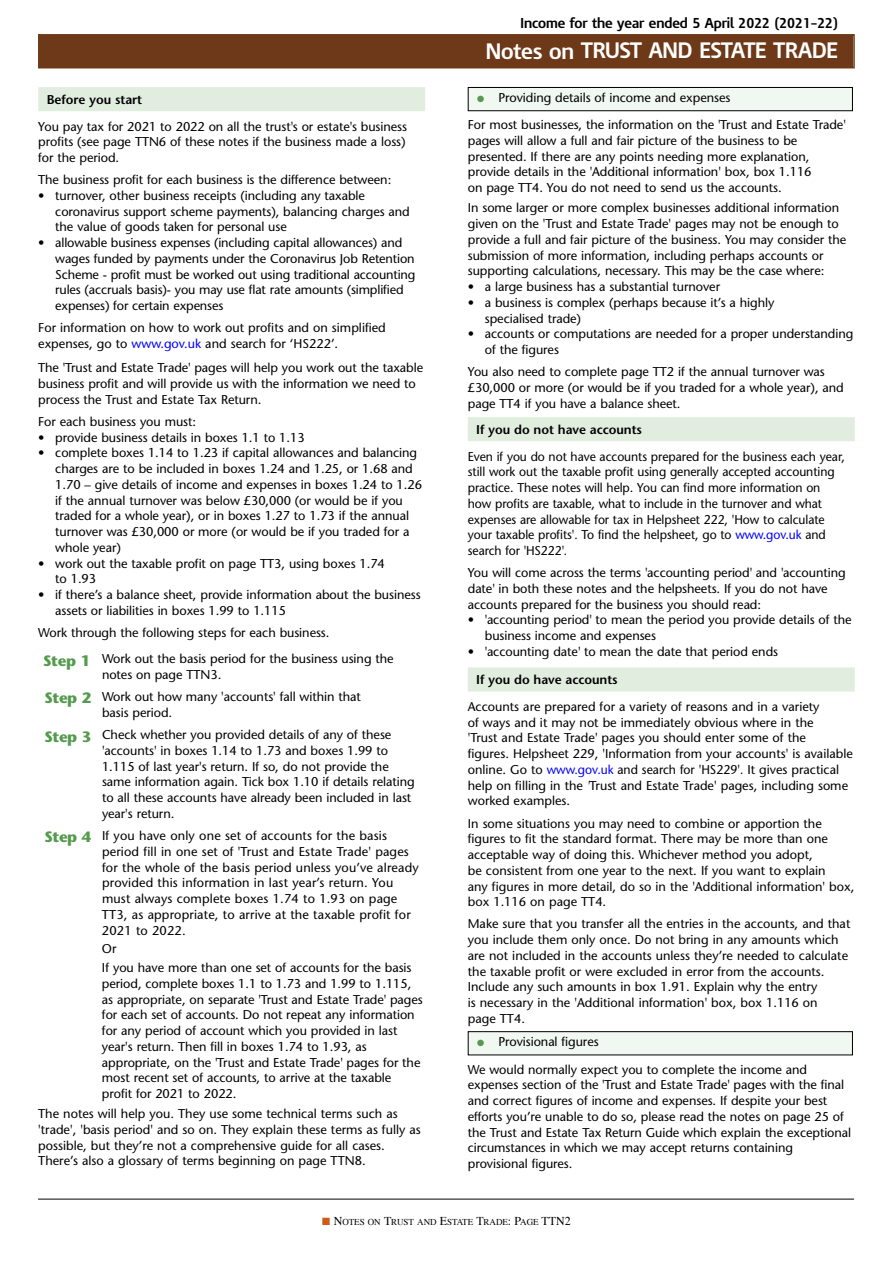
<style>
.page{position:relative;width:893px;height:1263px;background:#fff}
.page>*{position:absolute;margin:0;border:0;box-sizing:border-box;transform-origin:0 0}
.t1{font:700 21px "IR Modena";letter-spacing:-.005em;color:#fff}
.t2{font:700 15px "Stone Sans";letter-spacing:-.02em;color:#549b4d}
.t3{font:700 13.5px "IR Modena";letter-spacing:-.005em;color:#000}
.t4{font:12.75px/15.8px "Stone Sans";letter-spacing:-.005em;color:#000}
.t5{font:12.75px/15.8px "Stone Sans";letter-spacing:-.005em;color:#000;scale:.96 1}
.t6{font:600 12.75px "Stone Sans";letter-spacing:-.005em;color:#000}
.t7{font:9px "Times";letter-spacing:-.005em;color:#000}
.s1{color:#0000fd}
.s2{color:#549b4d}
.s3{font-style:italic}
.s4{color:#ce5b19}
.s5{font-size:12px}
</style>
<div class="page">
<hr style="left:38px;top:1199px;width:816px;height:1px;background:#000">
<div style="left:40px;top:36px;width:813px;height:31px;background:#6d3918"></div>
<div style="left:38px;top:34px;width:817px;height:34px;border:2px solid #6d3918"></div>
<div style="left:38px;top:87px;width:387px;height:24px;background:#e0eddf"></div>
<div style="left:468px;top:417px;width:387px;height:24px;background:#e0eddf"></div>
<div style="left:468px;top:667px;width:387px;height:24px;background:#e0eddf"></div>
<div style="left:468px;top:1032px;width:384px;height:23px;background:#f1f7f1"></div>
<div style="left:468px;top:1031px;width:385px;height:24px;border:1px solid #000"></div>
<div style="left:468px;top:87px;width:384px;height:24px;background:#f1f7f1"></div>
<div style="left:468px;top:87px;width:385px;height:24px;border:1px solid #000"></div>
<p class="t6" style="left:47px;top:94px;width:97px">Before you start</p>
<p class="t4" style="left:38px;top:120px;width:370px;text-align:justify">You pay tax for 2021 to 2022 on all the trust's or estate's business profits (see page TTN6 of these notes if the business made a loss) for the period.</p>
<p class="t4" style="left:38px;top:173px;width:355px">The business profit for each business is the difference between:</p>
<p class="t4" style="left:55px;top:189px;width:356px;text-indent:-17px">• turnover, other business receipts (including any taxable coronavirus support scheme payments), balancing charges and the value of goods taken for personal use</p>
<p class="t4" style="left:55px;top:236px;width:362px;text-indent:-17px">• allowable business expenses (including capital allowances) and wages funded by payments under the Coronavirus Job Retention Scheme - profit must be worked out using traditional accounting rules (accruals basis)- you may use flat rate amounts (simplified expenses) for certain expenses</p>
<p class="t4" style="left:38px;top:321px;width:349px">For information on how to work out profits and on simplified expenses, go to <span class="s1">www.gov.uk</span> and search for ‘HS222’.</p>
<p class="t4" style="left:38px;top:361px;width:386px">The 'Trust and Estate Trade' pages will help you work out the taxable business profit and will provide us with the information we need to process the Trust and Estate Tax Return.</p>
<p class="t4" style="left:38px;top:415px;width:159px">For each business you must:</p>
<p class="t4" style="left:38px;top:431px;width:268px">• provide business details in boxes 1.1 to 1.13</p>
<p class="t4" style="left:55px;top:446px;width:368px;text-indent:-17px">• complete boxes 1.14 to 1.23 if capital allowances and balancing charges are to be included in boxes 1.24 and 1.25, or 1.68 and 1.70 – give details of income and expenses in boxes 1.24 to 1.26 if the annual turnover was below £30,000 (or would be if you traded for a whole year), or in boxes 1.27 to 1.73 if the annual turnover was £30,000 or more (or would be if you traded for a whole year)</p>
<p class="t4" style="left:55px;top:557px;width:331px;text-indent:-17px">• work out the taxable profit on page TT3, using boxes 1.74 to 1.93</p>
<p class="t4" style="left:55px;top:588px;width:367px;text-indent:-17px">• if there’s a balance sheet, provide information about the business assets or liabilities in boxes 1.99 to 1.115</p>
<p class="t4" style="left:102px;top:621px;width:293px;line-height:26.4px;text-indent:-64px">Work through the following steps for each business.<br>Work out the basis period for the business using the</p>
<p class="t4" style="left:102px;top:665px;width:260px;line-height:22px">notes on page TTN3.<br>Work out how many 'accounts' fall within that</p>
<p class="t4" style="left:102px;top:703px;width:291px;line-height:22px">basis period.<br>Check whether you provided details of any of these</p>
<p class="t4" style="left:102px;top:744px;width:314px">'accounts' in boxes 1.14 to 1.73 and boxes 1.99 to 1.115 of last year's return. If so, do not provide the same information again. Tick box 1.10 if details relating to all these accounts have already been included in last year's return.</p>
<p class="t4" style="left:102px;top:829px;width:318px">If you have only one set of accounts for the basis period fill in one set of 'Trust and Estate Trade' pages for the whole of the basis period unless you’ve already provided this information in last year’s return. You must always complete boxes 1.74 to 1.93 on page TT3, as appropriate, to arrive at the taxable profit for 2021 to 2022.</p>
<p class="t4" style="left:102px;top:941px;width:311px;line-height:18.8px">Or<br>If you have more than one set of accounts for the basis</p>
<p class="t4" style="left:102px;top:977px;width:322px">period, complete boxes 1.1 to 1.73 and 1.99 to 1.115, as appropriate, on separate 'Trust and Estate Trade' pages for each set of accounts. Do not repeat any information for any period of account which you provided in last year's return. Then fill in boxes 1.74 to 1.93, as appropriate, on the 'Trust and Estate Trade' pages for the most recent set of accounts, to arrive at the taxable profit for 2021 to 2022.</p>
<p class="t4" style="left:38px;top:1107px;width:384px">The notes will help you. They use some technical terms such as 'trade', 'basis period' and so on. They explain these terms as fully as possible, but they’re not a comprehensive guide for all cases.<br>There’s also a glossary of terms beginning on page TTN8.</p>
<p class="t2" style="left:43px;top:655px;width:48px">Step 1</p>
<p class="t2" style="left:44px;top:692px;width:48px">Step 2</p>
<p class="t2" style="left:44px;top:730px;width:48px">Step 3</p>
<p class="t2" style="left:44px;top:831px;width:48px">Step 4</p>
<p class="t3" style="left:521px;top:18px;width:319px">Income for the year ended 5 April 2022 (2021–22)</p>
<h1 class="t1" style="left:486px;top:43px;width:354px">Notes on TRUST AND ESTATE TRADE</h1>
<p class="t4" style="left:477px;top:91px;width:255px"><span class="s2">●</span> Providing details of income and expenses</p>
<p class="t4" style="left:468px;top:118px;width:380px">For most businesses, the information on the 'Trust and Estate Trade' pages will allow a full and fair picture of the business to be presented. If there are any points needing more explanation, provide details in the 'Additional information' box, box 1.116<br>on page TT4. You do not need to send us the accounts.</p>
<p class="t4" style="left:468px;top:201px;width:380px">In some larger or more complex businesses additional information given on the 'Trust and Estate Trade' pages may not be enough to provide a full and fair picture of the business. You may consider the submission of more information, including perhaps accounts or supporting calculations, necessary. This may be the case where:</p>
<p class="t4" style="left:468px;top:280px;width:254px">• a large business has a substantial turnover</p>
<p class="t4" style="left:485px;top:296px;width:291px;text-indent:-17px">• a business is complex (perhaps because it’s a highly specialised trade)</p>
<p class="t4" style="left:485px;top:327px;width:370px;text-indent:-17px">• accounts or computations are needed for a proper understanding of the figures</p>
<p class="t4" style="left:468px;top:365px;width:377px">You also need to complete page TT2 if the annual turnover was £30,000 or more (or would be if you traded for a whole year), and page TT4 if you have a balance sheet.</p>
<p class="t6" style="left:476px;top:424px;width:167px">If you do not have accounts</p>
<p class="t5" style="left:468px;top:450px;width:394px">Even if you do not have accounts prepared for the business each year, still work out the taxable profit using generally accepted accounting practice. These notes will help. You can find more information on how profits are taxable, what to include in the turnover and what expenses are allowable for tax in Helpsheet 222, 'How to calculate your taxable profits'<span class="s3">.</span> To find the helpsheet, go to <span class="s1">www.gov.uk</span> and search for 'HS222'<span class="s3">.</span></p>
<p class="t4" style="left:468px;top:566px;width:379px">You will come across the terms 'accounting period' and 'accounting date' in both these notes and the helpsheets. If you do not have accounts prepared for the business you should read:</p>
<p class="t4" style="left:485px;top:613px;width:368px;text-indent:-17px">• 'accounting period' to mean the period you provide details of the business income and expenses</p>
<p class="t4" style="left:468px;top:645px;width:312px">• 'accounting date' to mean the date that period ends</p>
<p class="t6" style="left:476px;top:675px;width:143px">If you do have accounts</p>
<p class="t4" style="left:468px;top:700px;width:387px">Accounts are prepared for a variety of reasons and in a variety<br>of ways and it may not be immediately obvious where in the<br>'Trust and Estate Trade' pages you should enter some of the<br>figures. Helpsheet 229, 'Information from your accounts' is available online. Go to <span class="s1">www.gov.uk</span> and search for 'HS229'<span class="s3">.</span> It gives practical help on filling in the <span class="s3">'</span>Trust and Estate Trade' pages, including some worked examples.</p>
<p class="t4" style="left:468px;top:816px;width:388px">In some situations you may need to combine or apportion the figures to fit the standard format. There may be more than one acceptable way of doing this. Whichever method you adopt,<br>be consistent from one year to the next. If you want to explain<br>any figures in more detail, do so in the 'Additional information' box, box 1.116 on page TT4.</p>
<p class="t4" style="left:468px;top:917px;width:384px">Make sure that you transfer all the entries in the accounts, and that you include them only once. Do not bring in any amounts which are not included in the accounts unless they’re needed to calculate the taxable profit or were excluded in error from the accounts.<br>Include any such amounts in box 1.91. Explain why the entry<br>is necessary in the 'Additional information' box, box 1.116 on<br>page TT4.</p>
<p class="t4" style="left:468px;top:1062px;width:385px">We would normally expect you to complete the income and expenses section of the 'Trust and Estate Trade' pages with the final and correct figures of income and expenses. If despite your best efforts you’re unable to do so, please read the notes on page 25 of the Trust and Estate Tax Return Guide which explain the exceptional circumstances in which we may accept returns containing provisional figures.</p>
<p class="t4" style="left:477px;top:1035px;width:123px"><span class="s2">●</span> Provisional figures</p>
<p class="t7" style="left:322px;top:1218px;width:250px"><span class="s4">■</span> <span class="s5">N</span>OTES ON <span class="s5">T</span>RUST AND <span class="s5">E</span>STATE <span class="s5">T</span>RADE<span class="s5">: P</span>AGE <span class="s5">TTN2</span></p>
</div>
